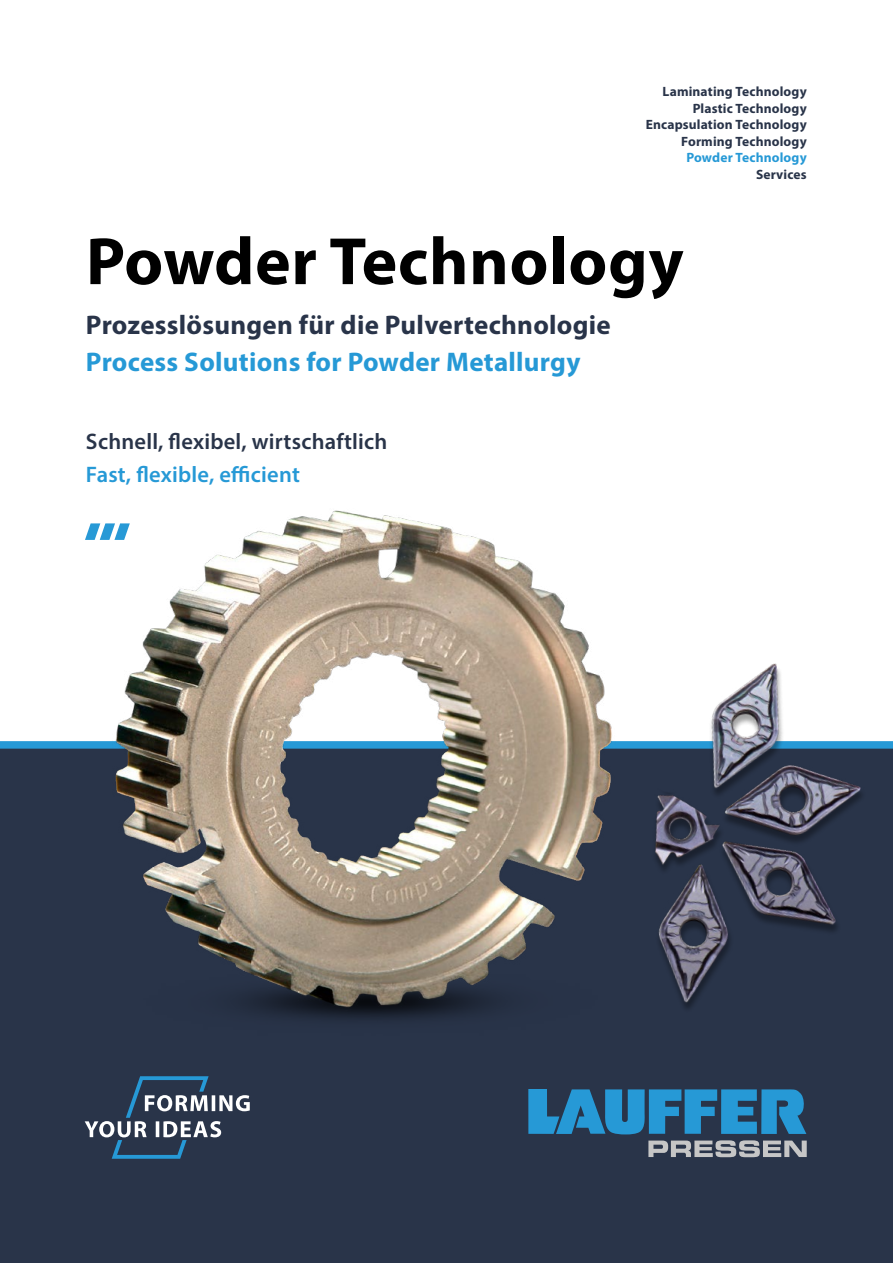
<style>
.page{position:relative;width:893px;height:1263px;background:#fff}
.page>*{position:absolute;margin:0;border:0;box-sizing:border-box;transform-origin:0 0}
.t1{font:700 67.5px "Myriad Pro";letter-spacing:.01em;color:#000}
.t2{font:700 27px "Myriad Pro";letter-spacing:.01em;color:#293449}
.t3{font:700 27px "Myriad Pro";letter-spacing:.01em;color:#2699d6}
.t4{font:600 22.5px "Myriad Pro";letter-spacing:.01em;color:#293449}
.t5{font:600 22.5px "Myriad Pro";letter-spacing:.01em;color:#2699d6}
.t6{font:700 13.5px/16.5px "Myriad Pro";letter-spacing:.01em;color:#293449;text-align:right}
.t7{font:700 13.5px "Myriad Pro";letter-spacing:.01em;color:#2699d6}
</style>
<div class="page">
<div style="left:0;top:746px;width:893px;height:517px;background:#293449"></div>
<svg style="left:528px;top:1089px;width:278px;height:45px"></svg>
<svg style="left:648px;top:1140px;width:159px;height:17px"></svg>
<svg style="left:85px;top:1076px;width:165px;height:83px"></svg>
<img style="left:0;top:510px;width:561px;height:507px">
<img style="left:290px;top:600px;width:603px;height:420px">
<p class="t6" style="left:646px;top:83px;width:162px">Laminating Technology<br>Plastic Technology<br>Encapsulation Technology<br>Forming Technology</p>
<p class="t7" style="left:686px;top:149px;width:122px">Powder Technology</p>
<p class="t6" style="left:756px;top:165px;width:52px">Services</p>
<h1 class="t1" style="left:86px;top:217px;width:599px">Powder Technology</h1>
<h2 class="t2" style="left:86px;top:307px;width:526px">Prozesslösungen für die Pulvertechnologie</h2>
<h2 class="t3" style="left:86px;top:344px;width:496px">Process Solutions for Powder Metallurgy</h2>
<h3 class="t4" style="left:86px;top:427px;width:303px">Schnell, flexibel, wirtschaftlich</h3>
<h3 class="t5" style="left:86px;top:460px;width:215px">Fast, flexible, efficient</h3>
</div>
